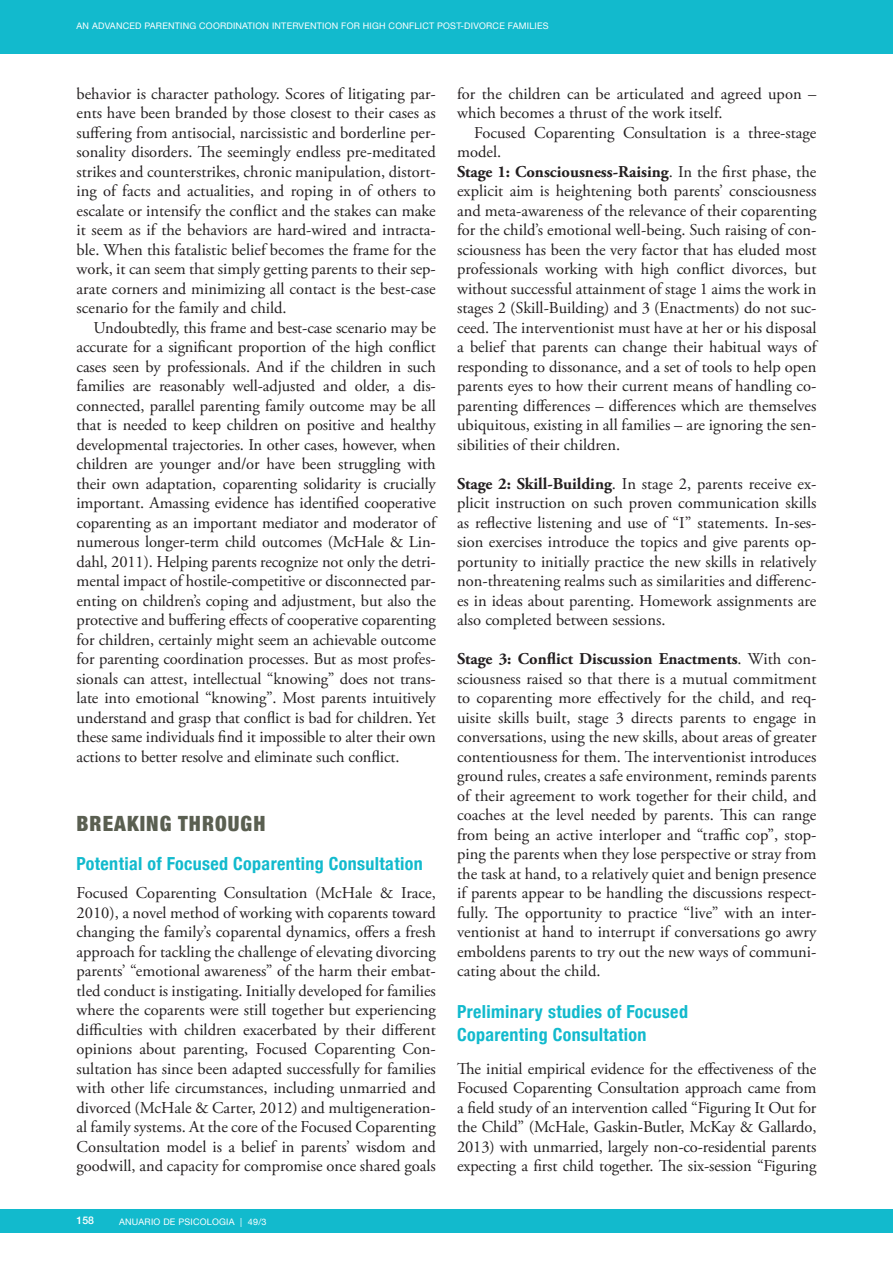
<style>
.page{position:relative;width:893px;height:1263px;background:#fff}
.page>*{position:absolute;margin:0;border:0;box-sizing:border-box;transform-origin:0 0}
.Titol_1_bis{font:900 condensed 21px "Helvetica Neue";letter-spacing:.05em;color:#5a5f51}
.titol_2{font:700 condensed 18px/22.5px "Helvetica Neue";letter-spacing:.02em;color:#12bacd}
.texto_sense_sang{font:16.5px/19.5px "Adobe Garamond Pro";color:#231f20;text-align:justify}
.Texto{font:16.5px/19.5px "Adobe Garamond Pro";color:#231f20;text-align:justify}
.t1{font:500 10.5px "Helvetica Neue";color:#fff}
.t2{font:9px "Helvetica Neue";letter-spacing:.025em;color:#fff}
.s1{font-weight:700}
</style>
<div class="page">
<div style="left:0;top:0;width:893px;height:54px;background:#12bacd"></div>
<div style="left:0;top:1209px;width:893px;height:23px;background:#12bacd"></div>
<p class="t2" style="left:77px;top:20px;width:474px">AN ADVANCED PARENTING COORDINATION INTERVENTION FOR HIGH CONFLICT POST-DIVORCE FAMILIES</p>
<p class="Texto" style="left:77px;top:84px;width:361px">behavior is character pathology. Scores of litigating par&shy;ents have been branded by those closest to their cases as suffering from antisocial, narcissistic and borderline per&shy;sonality disorders. The seemingly endless pre-meditated strikes and counterstrikes, chronic manipulation, distort&shy;ing of facts and actualities, and roping in of others to escalate or intensify the conflict and the stakes can make it seem as if the behaviors are hard-wired and intracta&shy;ble. When this fatalistic belief becomes the frame for the work, it can seem that simply getting parents to their sep&shy;arate corners and minimizing all contact is the best-case scenario for the family and child.</p>
<p class="Texto" style="left:77px;top:318px;width:361px;text-indent:17px">Undoubtedly, this frame and best-case scenario may be accurate for a significant proportion of the high conflict cases seen by professionals. And if the children in such families are reasonably well-adjusted and older, a dis&shy;connected, parallel parenting family outcome may be all that is needed to keep children on positive and healthy developmental trajectories. In other cases, however, when children are younger and/or have been struggling with their own adaptation, coparenting solidarity is crucially important. Amassing evidence has identified cooperative coparenting as an important mediator and moderator of numerous longer-term child outcomes (McHale &amp; Lin&shy;dahl, 2011). Helping parents recognize not only the detri&shy;mental impact of hostile-competitive or disconnected par&shy;enting on children’s coping and adjustment, but also the protective and buffering effects of cooperative coparenting for children, certainly might seem an achievable outcome for parenting coordination processes. But as most profes&shy;sionals can attest, intellectual “knowing” does not trans&shy;late into emotional “knowing”. Most parents intuitively understand and grasp that conflict is bad for children. Yet these same individuals find it impossible to alter their own actions to better resolve and eliminate such conflict.</p>
<p class="Titol_1_bis" style="left:77px;top:810px;width:190px">BREAKING THROUGH</p>
<p class="titol_2" style="left:77px;top:852px;width:348px">Potential of Focused Coparenting Consultation</p>
<p class="texto_sense_sang" style="left:77px;top:884px;width:361px">Focused Coparenting Consultation (McHale &amp; Irace, 2010), a novel method of working with coparents toward changing the family’s coparental dynamics, offers a fresh approach for tackling the challenge of elevating divorcing parents’ “emotional awareness” of the harm their embat&shy;tled conduct is instigating. Initially developed for families where the coparents were still together but experiencing difficulties with children exacerbated by their different opinions about parenting, Focused Coparenting Con&shy;sultation has since been adapted successfully for families with other life circumstances, including unmarried and divorced (McHale &amp; Carter, 2012) and multigeneration&shy;al family systems. At the core of the Focused Coparenting Consultation model is a belief in parents’ wisdom and goodwill, and capacity for compromise once shared goals</p>
<p class="t1" style="left:77px;top:1212px;width:19px">158</p>
<p class="t2" style="left:119px;top:1215px;width:149px">ANUARIO DE PSICOLOGIA | 49/3</p>
<p class="texto_sense_sang" style="left:457px;top:84px;width:361px">for the children can be articulated and agreed upon – which becomes a thrust of the work itself.</p>
<p class="Texto" style="left:457px;top:123px;width:361px;text-indent:17px">Focused Coparenting Consultation is a three-stage model.</p>
<p class="texto_sense_sang" style="left:457px;top:162px;width:361px"><span class="s1">Stage 1: Consciousness-Raising</span>. In the first phase, the explicit aim is heightening both parents’ consciousness and meta-awareness of the relevance of their coparenting for the child’s emotional well-being. Such raising of con&shy;sciousness has been the very factor that has eluded most professionals working with high conflict divorces, but without successful attainment of stage 1 aims the work in stages 2 (Skill-Building) and 3 (Enactments) do not suc&shy;ceed. The interventionist must have at her or his disposal a belief that parents can change their habitual ways of responding to dissonance, and a set of tools to help open parents eyes to how their current means of handling co&shy;parenting differences – differences which are themselves ubiquitous, existing in all families – are ignoring the sen&shy;sibilities of their children.</p>
<p class="texto_sense_sang" style="left:457px;top:474px;width:361px"><span class="s1">Stage 2: Skill-Building</span>. In stage 2, parents receive ex&shy;plicit instruction on such proven communication skills as reflective listening and use of “I” statements. In-ses&shy;sion exercises introduce the topics and give parents op&shy;portunity to initially practice the new skills in relatively non-threatening realms such as similarities and differenc&shy;es in ideas about parenting. Homework assignments are also completed between sessions.</p>
<p class="texto_sense_sang" style="left:457px;top:650px;width:361px"><span class="s1">Stage 3: Conflict Discussion Enactments</span>. With con&shy;sciousness raised so that there is a mutual commitment to coparenting more effectively for the child, and req&shy;uisite skills built, stage 3 directs parents to engage in conversations, using the new skills, about areas of greater contentiousness for them. The interventionist introduces ground rules, creates a safe environment, reminds parents of their agreement to work together for their child, and coaches at the level needed by parents. This can range from being an active interloper and “traffic cop”, stop&shy;ping the parents when they lose perspective or stray from the task at hand, to a relatively quiet and benign presence if parents appear to be handling the discussions respect&shy;fully. The opportunity to practice “live” with an inter&shy;ventionist at hand to interrupt if conversations go awry emboldens parents to try out the new ways of communi&shy;cating about the child.</p>
<p class="titol_2" style="left:457px;top:1000px;width:232px">Preliminary studies of Focused<br>Coparenting Consultation</p>
<p class="texto_sense_sang" style="left:457px;top:1059px;width:361px">The initial empirical evidence for the effectiveness of the Focused Coparenting Consultation approach came from a field study of an intervention called “Figuring It Out for the Child” (McHale, Gaskin-Butler, McKay &amp; Gallardo, 2013) with unmarried, largely non-co-residential parents expecting a first child together. The six-session “Figuring</p>
</div>
